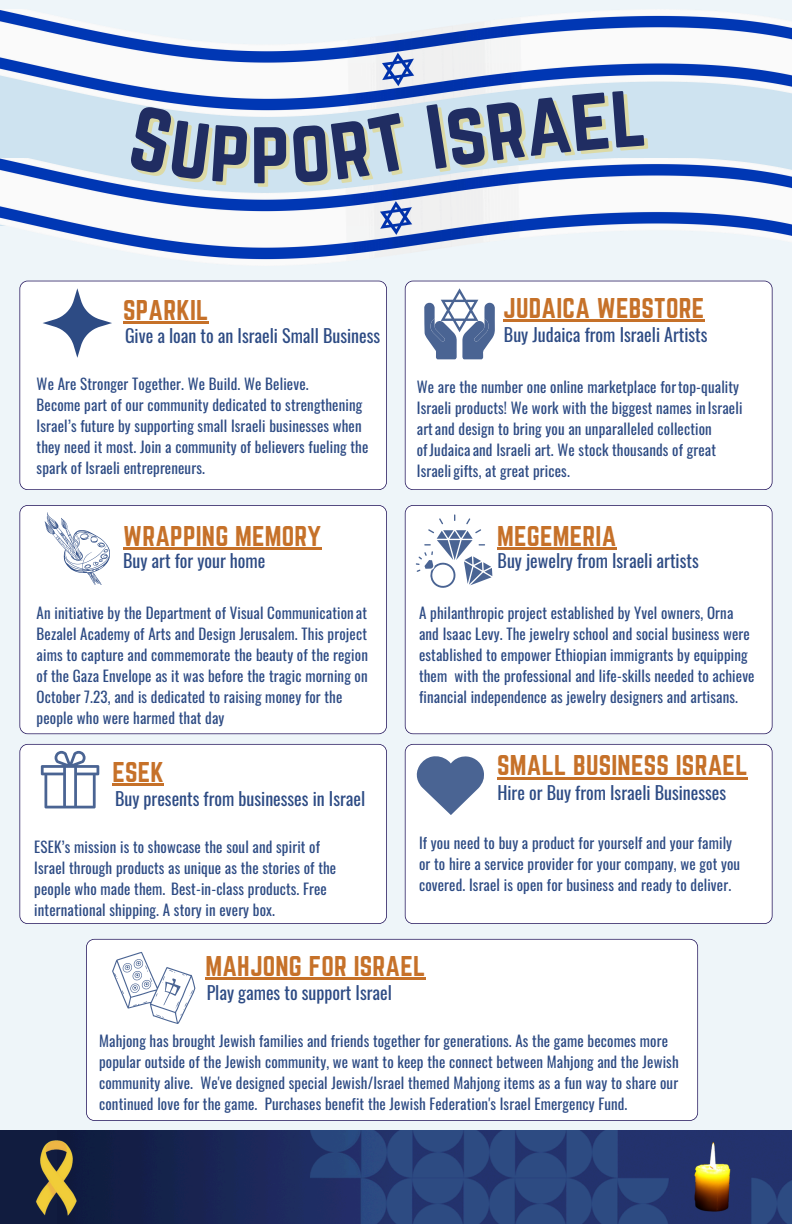
<style>
.page{position:relative;width:792px;height:1224px;background:#fff}
.page>*{position:absolute;margin:0;border:0;box-sizing:border-box;transform-origin:0 0}
.t1{font:80px "Norwester";color:#202d62}
.t2{font:25px "Norwester";letter-spacing:.01em;color:#c67129}
.t3{font:18px "Oswald";color:#2d4b84}
.t4{font:15px/21px "Oswald";letter-spacing:.01em;color:#2d4b84}
</style>
<div class="page">
<div style="left:0;top:0;width:792px;height:1144px;background:#eef5f9"></div>
<div style="left:0;top:64px;width:792px;height:162px;background:#cee3f0"></div>
<img style="left:0;top:158px;width:792px;height:107px">
<img style="left:56px;top:1131px;width:736px;height:93px">
<div style="left:0;top:1131px;width:56px;height:93px;background:#111c3f"></div>
<img style="left:36px;top:1137px;width:44px;height:80px">
<img style="left:693px;top:1142px;width:39px;height:70px">
<div style="left:19px;top:281px;width:368px;height:209px;background:#fff"></div>
<div style="left:405px;top:281px;width:367px;height:209px;background:#fff"></div>
<svg style="left:43px;top:288px;width:69px;height:70px"></svg>
<hr style="left:123px;top:321px;width:86px;height:3px;background:#c67129">
<svg style="left:424px;top:288px;width:71px;height:71px"></svg>
<hr style="left:503px;top:319px;width:202px;height:3px;background:#c67129">
<div style="left:19px;top:744px;width:368px;height:180px;background:#fff"></div>
<div style="left:405px;top:744px;width:367px;height:180px;background:#fff"></div>
<svg style="left:41px;top:751px;width:58px;height:57px"></svg>
<hr style="left:112px;top:784px;width:52px;height:2px;background:#c67129">
<svg style="left:417px;top:756px;width:67px;height:59px"></svg>
<hr style="left:497px;top:777px;width:251px;height:2px;background:#c67129">
<div style="left:86px;top:939px;width:612px;height:182px;background:#fff"></div>
<svg style="left:112px;top:952px;width:83px;height:72px"></svg>
<hr style="left:205px;top:978px;width:221px;height:2px;background:#c67129">
<div style="left:19px;top:505px;width:368px;height:229px;background:#fff"></div>
<div style="left:405px;top:505px;width:367px;height:229px;background:#fff"></div>
<svg style="left:416px;top:514px;width:76px;height:75px"></svg>
<hr style="left:497px;top:548px;width:120px;height:2px;background:#c67129">
<svg style="left:45px;top:512px;width:65px;height:73px"></svg>
<hr style="left:123px;top:548px;width:198px;height:2px;background:#c67129">
<img style="left:0;top:10px;width:792px;height:107px">
<svg style="left:129px;top:104px;width:119px;height:79px"></svg>
<svg style="left:292px;top:112px;width:118px;height:71px"></svg>
<svg style="left:430px;top:92px;width:218px;height:80px"></svg>
<h2 class="t1" style="left:250px;top:103px;width:42px">p</h2>
<h3 class="t2" style="left:123px;top:295px;width:87px">SPARKIL</h3>
<p class="t3" style="left:125px;top:321px;width:257px">Give a loan to an Israeli Small Business</p>
<p class="t4" style="left:37px;top:373px;width:274px">We Are Stronger Together. We Build. We Believe.</p>
<p class="t4" style="left:37px;top:394px;width:333px">Become part of our community dedicated to strengthening Israel’s future by supporting small Israeli businesses when they need it most. Join a community of believers fueling the spark of Israeli entrepreneurs.</p>
<h3 class="t2" style="left:123px;top:521px;width:200px">WRAPPING MEMORY</h3>
<p class="t3" style="left:123px;top:546px;width:144px">Buy art for your home</p>
<p class="t2" style="left:503px;top:293px;width:202px">JUDAICA WEBSTORE</p>
<p class="t3" style="left:504px;top:321px;width:205px">Buy Judaica from Israeli Artists</p>
<h2 class="t4" style="left:417px;top:376px;width:327px">We are the number one online marketplace fortop-quality Israeli products! We work with the biggest names in Israeli art and design to bring you an unparalleled collection ofJudaica and Israeli art. We stock thousands of great Israeli gifts, at great prices.</h2>
<p class="t2" style="left:497px;top:521px;width:121px">MEGEMERIA</p>
<h2 class="t3" style="left:498px;top:546px;width:203px">Buy jewelry from Israeli artists</h2>
<h3 class="t4" style="left:37px;top:602px;width:333px">An initiative by the Department of Visual Communication at Bezalel Academy of Arts and Design Jerusalem. This project aims to capture and commemorate the beauty of the region of the Gaza Envelope as it was before the tragic morning on October 7.23, and is dedicated to raising money for the people who were harmed that day</h3>
<p class="t4" style="left:419px;top:602px;width:337px">A philanthropic project established by Yvel owners, Orna and Isaac Levy. The jewelry school and social business were established to empower Ethiopian immigrants by equipping them with the professional and life-skills needed to achieve financial independence as jewelry designers and artisans.</p>
<p class="t2" style="left:112px;top:757px;width:53px">ESEK</p>
<p class="t3" style="left:115px;top:784px;width:252px">Buy presents from businesses in Israel</p>
<h2 class="t2" style="left:497px;top:750px;width:252px">SMALL BUSINESS ISRAEL</h2>
<h3 class="t3" style="left:497px;top:778px;width:230px">Hire or Buy from Israeli Businesses</h3>
<h2 class="t4" style="left:34px;top:836px;width:303px">ESEK’s mission is to showcase the soul and spirit of Israel through products as unique as the stories of the people who made them. Best-in-class products. Free international shipping. A story in every box.</h2>
<h3 class="t4" style="left:419px;top:832px;width:323px">If you need to buy a product for yourself and your family or to hire a service provider for your company, we got you covered. Israel is open for business and ready to deliver.</h3>
<p class="t2" style="left:205px;top:951px;width:222px">MAHJONG FOR ISRAEL</p>
<h2 class="t3" style="left:207px;top:979px;width:187px">Play games to support Israel</h2>
<p class="t4" style="left:99px;top:1030px;width:581px">Mahjong has brought Jewish families and friends together for generations. As the game becomes more popular outside of the Jewish community, we want to keep the connect between Mahjong and the Jewish community alive. We've designed special Jewish/Israel themed Mahjong items as a fun way to share our continued love for the game. Purchases benefit the Jewish Federation's Israel Emergency Fund.</p>
</div>
